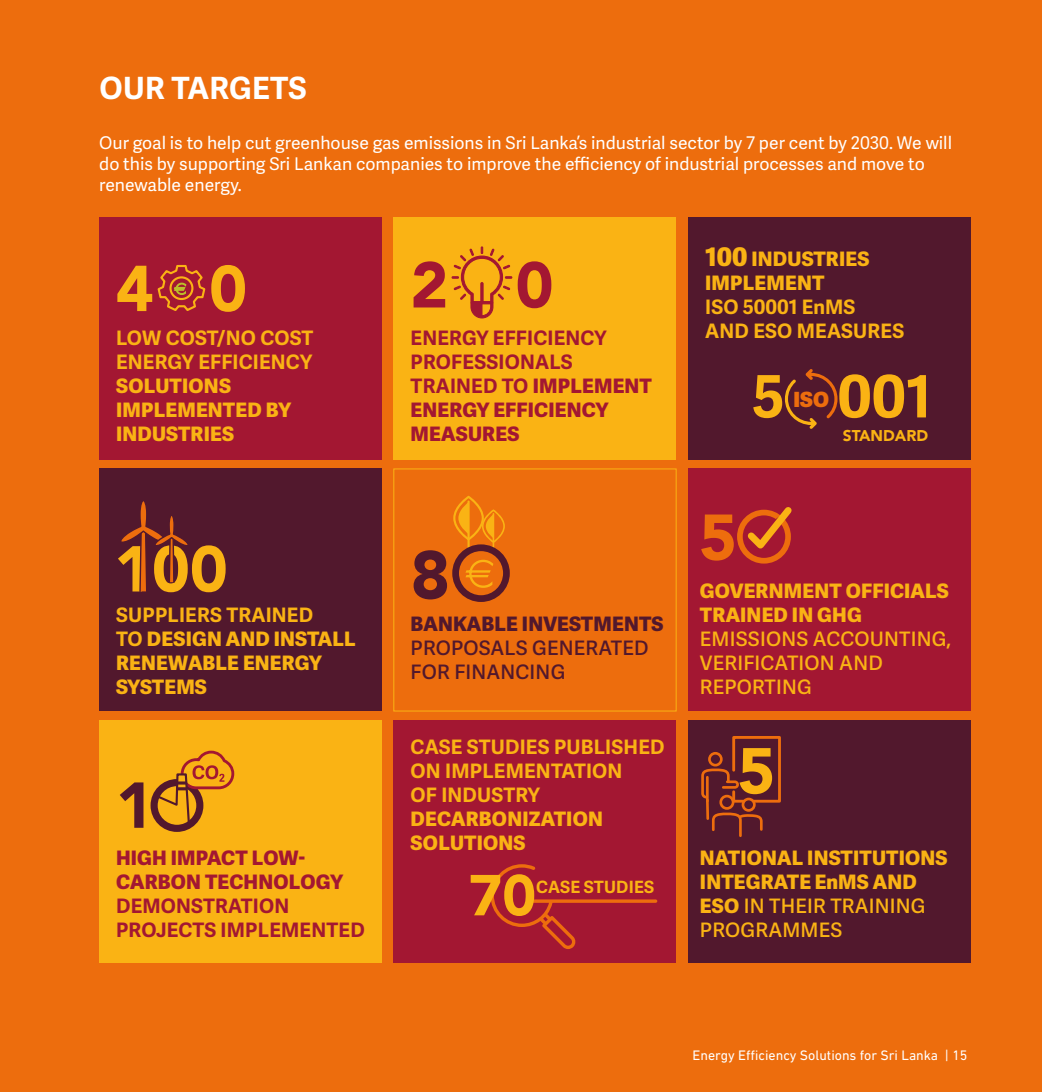
<style>
.page{position:relative;width:1042px;height:1092px;background:#fff}
.page>*{position:absolute;margin:0;border:0;box-sizing:border-box;transform-origin:0 0}
.t1{font:900 67.2px "Avenir LT Std";color:#52182d}
.t2{font:900 64.05px "Avenir";color:#fab314}
.t3{font:900 64.05px "Avenir";color:#a31732}
.t4{font:900 64.05px "Avenir";color:#52182d}
.t5{font:900 64.05px "Avenir";color:#ed6d0d}
.t6{font:700 58.45px "Adelle Sans";color:#fab314}
.t7{font:900 57.05px "Avenir LT Std";color:#fab314}
.t8{font:700 30.62px "Adelle Sans";letter-spacing:.01em;color:#fff}
.t9{font:800 21px "Adelle Sans";color:#ed6d0d}
.t10{font:800 19.95px/24px "Adelle Sans";letter-spacing:.01em;color:#fab314}
.t11{font:700 19.95px/24px "Adelle Sans";letter-spacing:.01em;color:#a31732}
.t12{font:700 19.95px/24px "Adelle Sans";letter-spacing:.01em;color:#fab314}
.t13{font:600 19.95px/24px "Adelle Sans";letter-spacing:.01em;color:#fab314}
.t14{font:600 19.95px/24px "Adelle Sans";letter-spacing:.01em;color:#52182d}
.t15{font:800 19.95px/24px "Adelle Sans";letter-spacing:.01em;color:#a31732}
.t16{font:800 19.95px "Adelle Sans";letter-spacing:.01em;color:#52182d}
.t17{font:17.5px/21px "Adelle Sans";color:#fff}
.t18{font:700 16.97px "Adelle Sans";letter-spacing:.01em;color:#fab314}
.t19{font:900 15.4px "Avenir LT Std";color:#fab314}
.t20{font:14px "DIN Next LT Pro";color:#fff}
.s1{font-weight:700}
.s2{font-weight:800}
.s3{font-size:25.55px}
.s4{font-weight:600}
</style>
<div class="page">
<div style="left:0;top:0;width:1042px;height:1091px;background:#ed6d0d"></div>
<div style="left:99px;top:217px;width:282px;height:242px;background:#a31732"></div>
<div style="left:99px;top:469px;width:282px;height:242px;background:#52182d"></div>
<div style="left:99px;top:720px;width:282px;height:242px;background:#fab314"></div>
<div style="left:394px;top:217px;width:282px;height:242px;background:#fab314"></div>
<div style="left:393px;top:468px;width:283px;height:243px;background:#ed6d0d;border:1px solid #fab314"></div>
<div style="left:394px;top:720px;width:282px;height:242px;background:#a31732"></div>
<div style="left:688px;top:217px;width:282px;height:242px;background:#52182d"></div>
<div style="left:688px;top:469px;width:282px;height:242px;background:#a31732"></div>
<div style="left:688px;top:720px;width:282px;height:242px;background:#52182d"></div>
<svg style="left:465px;top:559px;width:28px;height:29px"></svg>
<hr style="left:467px;top:500px;width:3px;height:50px;background:#fab314">
<svg style="left:453px;top:496px;width:52px;height:47px"></svg>
<hr style="left:493px;top:513px;width:1px;height:37px;background:#fab314">
<div style="left:452px;top:544px;width:58px;height:58px;border:7px solid #52182d;border-radius:50%"></div>
<svg style="left:451px;top:246px;width:61px;height:73px"></svg>
<div style="left:151px;top:779px;width:52px;height:52px;border:7px solid #52182d;border-radius:50%"></div>
<div style="left:737px;top:509px;width:54px;height:54px;border:6px solid #ed6d0d;border-radius:50%"></div>
<svg style="left:741px;top:507px;width:51px;height:48px"></svg>
<svg style="left:490px;top:864px;width:167px;height:85px"></svg>
<svg style="left:157px;top:265px;width:49px;height:46px"></svg>
<svg style="left:785px;top:369px;width:52px;height:60px"></svg>
<svg style="left:154px;top:750px;width:81px;height:73px"></svg>
<svg style="left:121px;top:501px;width:67px;height:91px"></svg>
<hr style="left:706px;top:800px;width:3px;height:18px;background:#ed6d0d">
<svg style="left:701px;top:736px;width:80px;height:68px"></svg>
<div style="left:721px;top:796px;width:12px;height:12px;background:#52182d;border-radius:50%"></div>
<div style="left:719px;top:794px;width:15px;height:15px;border:3px solid #ed6d0d;border-radius:50%"></div>
<div style="left:743px;top:799px;width:11px;height:11px;background:#52182d;border-radius:50%"></div>
<div style="left:741px;top:797px;width:14px;height:14px;border:3px solid #ed6d0d;border-radius:50%"></div>
<svg style="left:712px;top:811px;width:51px;height:26px"></svg>
<h3 class="t8" style="left:100px;top:70px;width:209px">OUR TARGETS</h3>
<p class="t17" style="left:99px;top:133px;width:854px">Our goal is to help cut greenhouse gas emissions in Sri Lanka’s industrial sector by 7 per cent by 2030. We will do this by supporting Sri Lankan companies to improve the efficiency of industrial processes and move to renewable energy.</p>
<h2 class="t2" style="left:116px;top:234px;width:133px">4 0</h2>
<p class="t12" style="left:116px;top:326px;width:199px">LOW COST/NO COST<br>ENERGY EFFICIENCY</p>
<p class="t10" style="left:116px;top:374px;width:176px">SOLUTIONS<br>IMPLEMENTED BY<br>INDUSTRIES</p>
<h2 class="t2" style="left:114px;top:514px;width:115px">100</h2>
<p class="t10" style="left:116px;top:603px;width:241px"><span class="s1">SUPPLIERS TRAINED<br>TO</span> DESIGN AND INSTALL<br>RENEWABLE ENERGY<br>SYSTEMS</p>
<h2 class="t4" style="left:116px;top:750px;width:39px">1</h2>
<p class="t15" style="left:116px;top:845px;width:228px">HIGH IMPACT LOW-<br>CARBON TECHNOLOGY</p>
<p class="t11" style="left:116px;top:893px;width:250px">DEMONSTRATION<br>PROJECTS IMPLEMENTED</p>
<h2 class="t3" style="left:410px;top:230px;width:145px">2 0</h2>
<p class="t11" style="left:411px;top:326px;width:243px">ENERGY EFFICIENCY<br>PROFESSIONALS<br>TRAINED TO <span class="s2">IMPLEMENT<br>ENERGY EFFICIENCY<br>MEASURES</span></p>
<h1 class="t1" style="left:410px;top:534px;width:41px">8</h1>
<p class="t16" style="left:411px;top:611px;width:254px">BANKABLE INVESTMENTS</p>
<p class="t14" style="left:411px;top:636px;width:239px">PROPOSALS GENERATED<br>FOR FINANCING</p>
<p class="t12" style="left:411px;top:735px;width:255px">CASE STUDIES PUBLISHED<br>ON IMPLEMENTATION<br>OF INDUSTRY</p>
<p class="t10" style="left:411px;top:807px;width:194px">DECARBONIZATION<br>SOLUTIONS</p>
<p class="t18" style="left:536px;top:877px;width:119px">CASE STUDIES</p>
<h3 class="t7" style="left:468px;top:860px;width:69px">70</h3>
<p class="t10" style="left:705px;top:247px;width:166px"><span class="s3">100</span> INDUSTRIES<br>IMPLEMENT</p>
<p class="t12" style="left:705px;top:295px;width:200px">ISO 50001 EnMS<br>AND ESO MEASURES</p>
<h3 class="t6" style="left:752px;top:361px;width:34px">5</h3>
<p class="t9" style="left:793px;top:386px;width:37px">ISO</p>
<h3 class="t6" style="left:837px;top:361px;width:96px">001</h3>
<p class="t19" style="left:843px;top:426px;width:87px">STANDARD</p>
<h2 class="t5" style="left:699px;top:482px;width:39px">5</h2>
<p class="t10" style="left:700px;top:579px;width:251px">GOVERNMENT OFFICIALS<br>TRAINED IN GHG</p>
<p class="t13" style="left:700px;top:627px;width:253px">EMISSIONS ACCOUNTING,<br>VERIFICATION AND<br>REPORTING</p>
<h2 class="t2" style="left:737px;top:716px;width:39px">5</h2>
<p class="t10" style="left:700px;top:846px;width:249px">NATIONAL INSTITUTIONS<br>INTEGRATE EnMS AND<br>ESO <span class="s4">IN THEIR TRAINING<br>PROGRAMMES</span></p>
<p class="t20" style="left:692px;top:1047px;width:276px">Energy Efficiency Solutions for Sri Lanka | 15</p>
</div>
